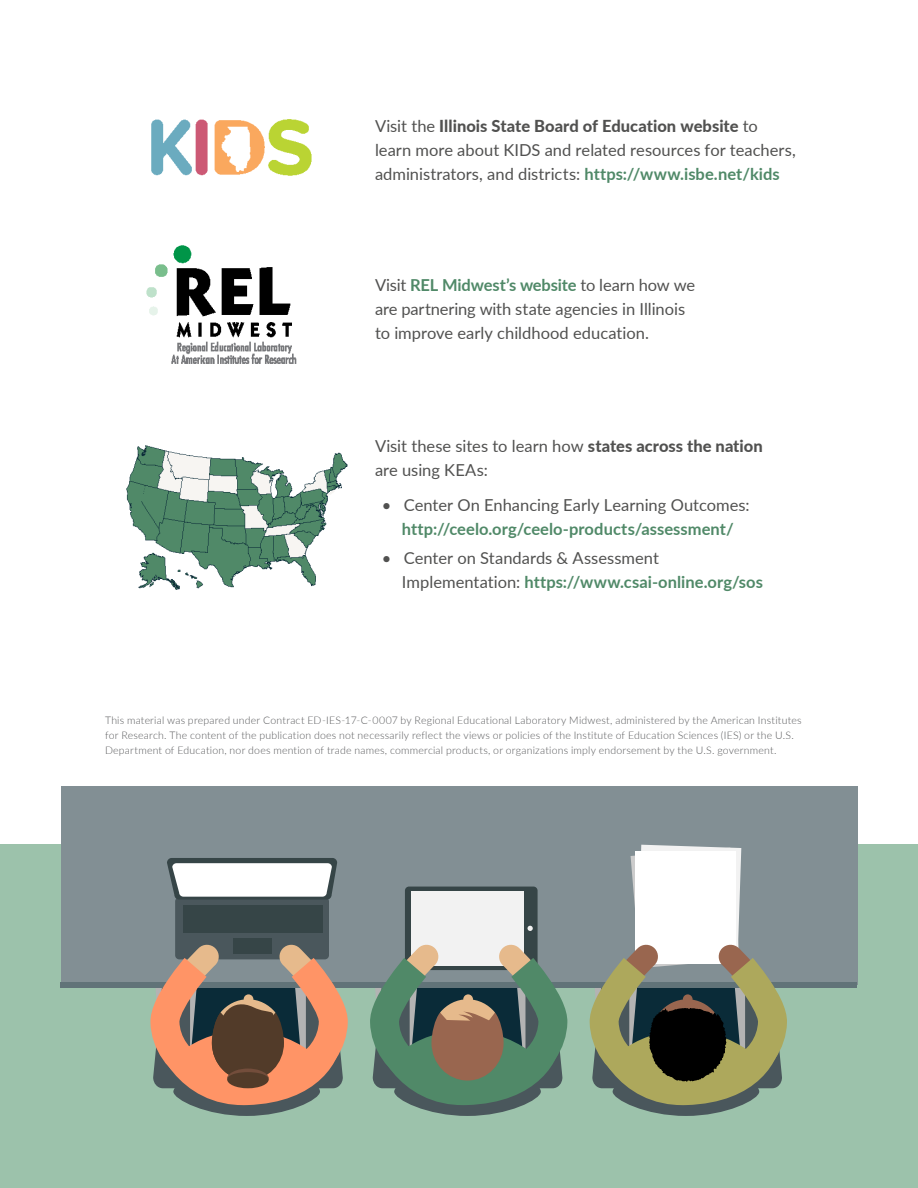
<style>
.page{position:relative;width:918px;height:1188px;background:#fff}
.page>*{position:absolute;margin:0;border:0;box-sizing:border-box;transform-origin:0 0}
.t1{font:16.5px/24px "Lato";color:#515150}
.t2{font:700 16.5px "Lato";letter-spacing:.005em;color:#508968}
.t3{font:300 10.5px/15px "Lato";letter-spacing:.02em;color:#58595b}
.s1{font-weight:800}
.s2{font-weight:700;color:#508968}
</style>
<div class="page">
<img style="left:151px;top:119px;width:161px;height:57px">
<img style="left:146px;top:245px;width:151px;height:119px">
<div style="left:0;top:844px;width:918px;height:344px;background:#9cc2ab"></div>
<div style="left:61px;top:786px;width:796px;height:199px;background:#828f94"></div>
<div style="left:175px;top:897px;width:154px;height:62px;background:#4a575c;border-radius:4px"></div>
<svg style="left:167px;top:858px;width:170px;height:42px;background:#c9cdce"></svg>
<div style="left:183px;top:906px;width:140px;height:27px;background:#364547"></div>
<div style="left:233px;top:938px;width:39px;height:15px;background:#364547"></div>
<div style="left:61px;top:982px;width:796px;height:6px;background:#617378"></div>
<div style="left:405px;top:887px;width:133px;height:83px;background:#364547;border-radius:4px"></div>
<div style="left:412px;top:891px;width:112px;height:75px;background:#f2f2f2"></div>
<svg style="left:528px;top:926px;width:5px;height:5px"></svg>
<svg style="left:150px;top:944px;width:198px;height:172px"></svg>
<svg style="left:370px;top:944px;width:198px;height:172px"></svg>
<svg style="left:589px;top:845px;width:198px;height:271px"></svg>
<img style="left:126px;top:445px;width:222px;height:145px">
<p class="t1" style="left:375px;top:113px;width:422px">Visit the <span class="s1">Illinois State Board of Education website</span> to learn more about KIDS and related resources for teachers, administrators, and districts: <span class="s2">https://www.isbe.net/kids</span></p>
<p class="t1" style="left:375px;top:273px;width:322px">Visit <span class="s2">REL Midwest’s website</span> to learn how we are partnering with state agencies in Illinois to improve early childhood education.</p>
<p class="t1" style="left:375px;top:433px;width:389px">Visit these sites to learn how <span class="s1">states across the nation </span>are using KEAs:</p>
<p class="t1" style="left:382px;top:492px;width:369px">• Center On Enhancing Early Learning Outcomes:</p>
<p class="t2" style="left:402px;top:516px;width:333px">http://ceelo.org/ceelo-products/assessment/</p>
<p class="t1" style="left:402px;top:546px;width:362px;text-indent:-20px">• Center on Standards &amp; Assessment<br>Implementation: <span class="s2">https://www.csai-online.org/sos</span></p>
<p class="t3" style="left:105px;top:712px;width:698px">This material was prepared under Contract ED-IES-17-C-0007 by Regional Educational Laboratory Midwest, administered by the American Institutes for Research. The content of the publication does not necessarily reflect the views or policies of the Institute of Education Sciences (IES) or the U.S.<br>Department of Education, nor does mention of trade names, commercial products, or organizations imply endorsement by the U.S. government.</p>
</div>
